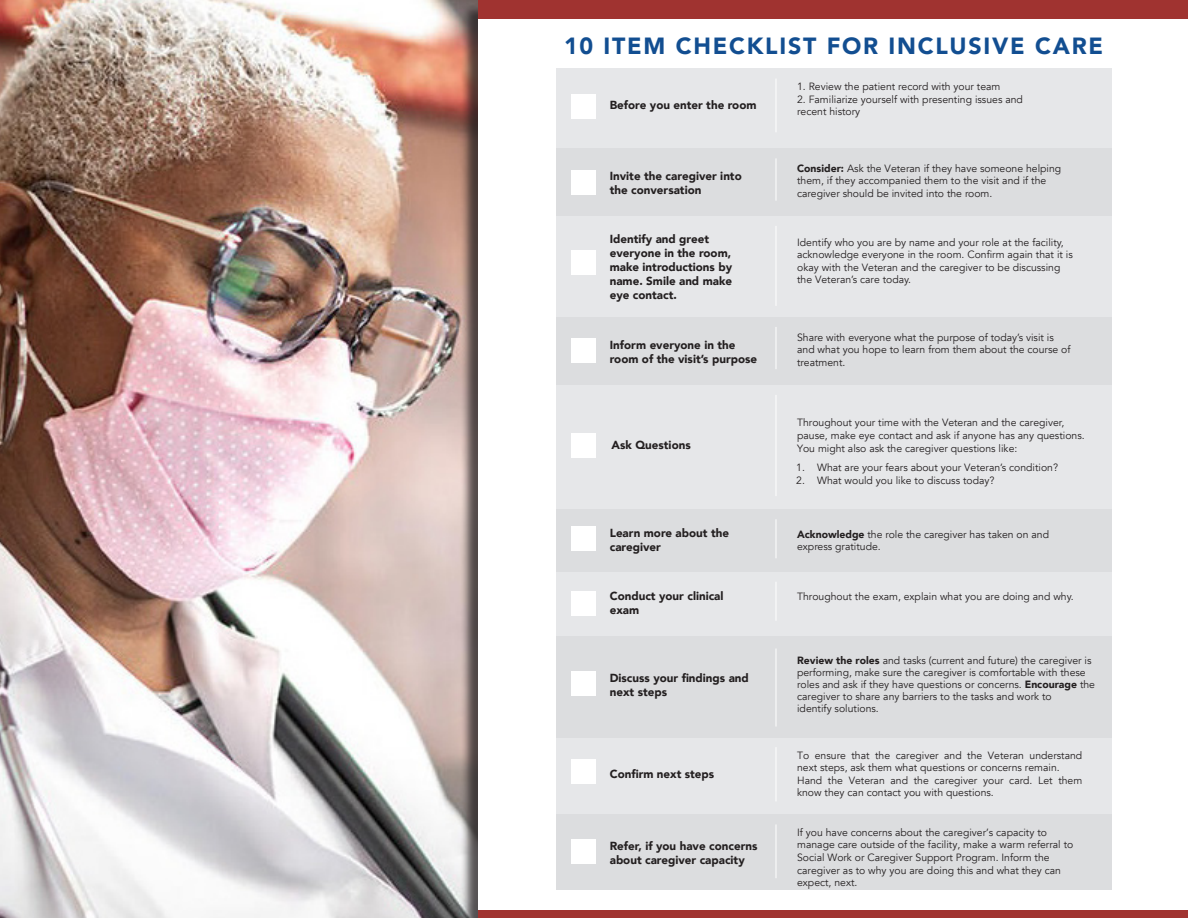
<style>
.page{position:relative;width:1188px;height:918px;background:#fff}
.page>*{position:absolute;margin:0;border:0;box-sizing:border-box;transform-origin:0 0}
.t1{font:900 23.4px "Avenir";letter-spacing:.075em;color:#124e91}
.t2{font:900 11.7px/14px "Avenir";color:#231f20}
.t3{font:10.5px/12.6px "Avenir";color:#231f20}
.s1{font-weight:900}
</style>
<div class="page">
<img style="left:0;top:0;width:479px;height:918px">
<div style="left:460px;top:2px;width:726px;height:916px;background:#231f20;opacity:.75"></div>
<div style="left:479px;top:0;width:709px;height:918px;background:#fff"></div>
<div style="left:479px;top:0;width:709px;height:18px;background:#a03330"></div>
<div style="left:556px;top:68px;width:556px;height:80px;background:#e6e7e9"></div>
<div style="left:556px;top:385px;width:556px;height:124px;background:#e6e7e9"></div>
<div style="left:556px;top:216px;width:556px;height:101px;background:#e6e7e9"></div>
<div style="left:556px;top:571px;width:556px;height:68px;background:#e6e7e9"></div>
<div style="left:556px;top:737px;width:556px;height:77px;background:#e6e7e9"></div>
<div style="left:556px;top:148px;width:556px;height:68px;background:#dcdddf"></div>
<div style="left:556px;top:317px;width:556px;height:68px;background:#dcdddf"></div>
<div style="left:556px;top:509px;width:556px;height:62px;background:#dcdddf"></div>
<div style="left:556px;top:814px;width:556px;height:76px;background:#dcdddf"></div>
<div style="left:556px;top:636px;width:556px;height:101px;background:#dcdddf"></div>
<div style="left:571px;top:95px;width:25px;height:24px;background:#fff"></div>
<div style="left:571px;top:433px;width:25px;height:25px;background:#fff"></div>
<div style="left:571px;top:250px;width:25px;height:25px;background:#fff"></div>
<div style="left:571px;top:591px;width:25px;height:24px;background:#fff"></div>
<div style="left:571px;top:760px;width:25px;height:24px;background:#fff"></div>
<div style="left:571px;top:170px;width:25px;height:24px;background:#fff"></div>
<div style="left:571px;top:338px;width:25px;height:25px;background:#fff"></div>
<div style="left:571px;top:526px;width:25px;height:25px;background:#fff"></div>
<div style="left:571px;top:839px;width:25px;height:25px;background:#fff"></div>
<div style="left:571px;top:672px;width:25px;height:24px;background:#fff"></div>
<hr style="left:776px;top:79px;width:1px;height:53px;background:#fff">
<hr style="left:776px;top:395px;width:1px;height:101px;background:#fff">
<hr style="left:776px;top:226px;width:1px;height:80px;background:#fff">
<hr style="left:776px;top:582px;width:1px;height:39px;background:#fff">
<hr style="left:776px;top:747px;width:1px;height:54px;background:#fff">
<hr style="left:776px;top:158px;width:1px;height:43px;background:#fff">
<hr style="left:776px;top:327px;width:1px;height:42px;background:#fff">
<hr style="left:776px;top:519px;width:1px;height:39px;background:#fff">
<hr style="left:776px;top:824px;width:1px;height:54px;background:#fff">
<hr style="left:776px;top:649px;width:1px;height:78px;background:#fff">
<div style="left:479px;top:911px;width:709px;height:7px;background:#a03330"></div>
<p class="t1" style="left:564px;top:26px;width:540px">10 ITEM CHECKLIST FOR INCLUSIVE CARE</p>
<p class="t2" style="left:610px;top:97px;width:148px">Before you enter the room</p>
<p class="t2" style="left:610px;top:169px;width:133px">Invite the caregiver into the conversation</p>
<p class="t2" style="left:610px;top:232px;width:124px">Identify and greet everyone in the room, make introductions by name. Smile and make eye contact.</p>
<p class="t2" style="left:610px;top:337px;width:149px">Inform everyone in the room of the visit’s purpose</p>
<p class="t2" style="left:612px;top:438px;width:81px">Ask Questions</p>
<p class="t2" style="left:610px;top:525px;width:121px">Learn more about the caregiver</p>
<p class="t2" style="left:610px;top:589px;width:115px">Conduct your clinical exam</p>
<p class="t2" style="left:610px;top:671px;width:141px">Discuss your findings and next steps</p>
<p class="t2" style="left:610px;top:767px;width:106px">Confirm next steps</p>
<p class="t2" style="left:610px;top:839px;width:149px">Refer, if you have concerns about caregiver capacity</p>
<p class="t3" style="left:797px;top:80px;width:205px">1. Review the patient record with your team</p>
<p class="t3" style="left:797px;top:93px;width:227px">2. Familiarize yourself with presenting issues and recent history</p>
<p class="t3" style="left:797px;top:162px;width:266px"><span class="s1">Consider:</span> Ask the Veteran if they have someone helping them, if they accompanied them to the visit and if the caregiver should be invited into the room.</p>
<p class="t3" style="left:797px;top:236px;width:277px">Identify who you are by name and your role at the facility, acknowledge everyone in the room. Confirm again that it is okay with the Veteran and the caregiver to be discussing the Veteran’s care today.</p>
<p class="t3" style="left:797px;top:331px;width:275px">Share with everyone what the purpose of today’s visit is and what you hope to learn from them about the course of treatment.</p>
<p class="t3" style="left:797px;top:417px;width:289px">Throughout your time with the Veteran and the caregiver, pause, make eye contact and ask if anyone has any questions.<br>You might also ask the caregiver questions like:</p>
<p class="t3" style="left:796px;top:461px;width:263px">1. What are your fears about your Veteran’s condition?</p>
<p class="t3" style="left:796px;top:474px;width:200px">2. What would you like to discuss today?</p>
<p class="t3" style="left:797px;top:528px;width:253px"><span class="s1">Acknowledge</span> the role the caregiver has taken on and express gratitude.</p>
<p class="t3" style="left:797px;top:590px;width:278px">Throughout the exam, explain what you are doing and why.</p>
<p class="t3" style="left:797px;top:655px;width:299px;line-height:12.1px"><span class="s1">Review the roles</span> and tasks (current and future) the caregiver is performing, make sure the caregiver is comfortable with these roles and ask if they have questions or concerns. <span class="s1">Encourage</span> the caregiver to share any barriers to the tasks and work to<br>identify solutions.</p>
<p class="t3" style="left:797px;top:749px;width:287px">To ensure that the caregiver and the Veteran understand next steps, ask them what questions or concerns remain.<br>Hand the Veteran and the caregiver your card. Let them know they can contact you with questions.</p>
<p class="t3" style="left:797px;top:826px;width:278px">If you have concerns about the caregiver’s capacity to manage care outside of the facility, make a warm referral to Social Work or Caregiver Support Program. Inform the caregiver as to why you are doing this and what they can expect, next.</p>
</div>
